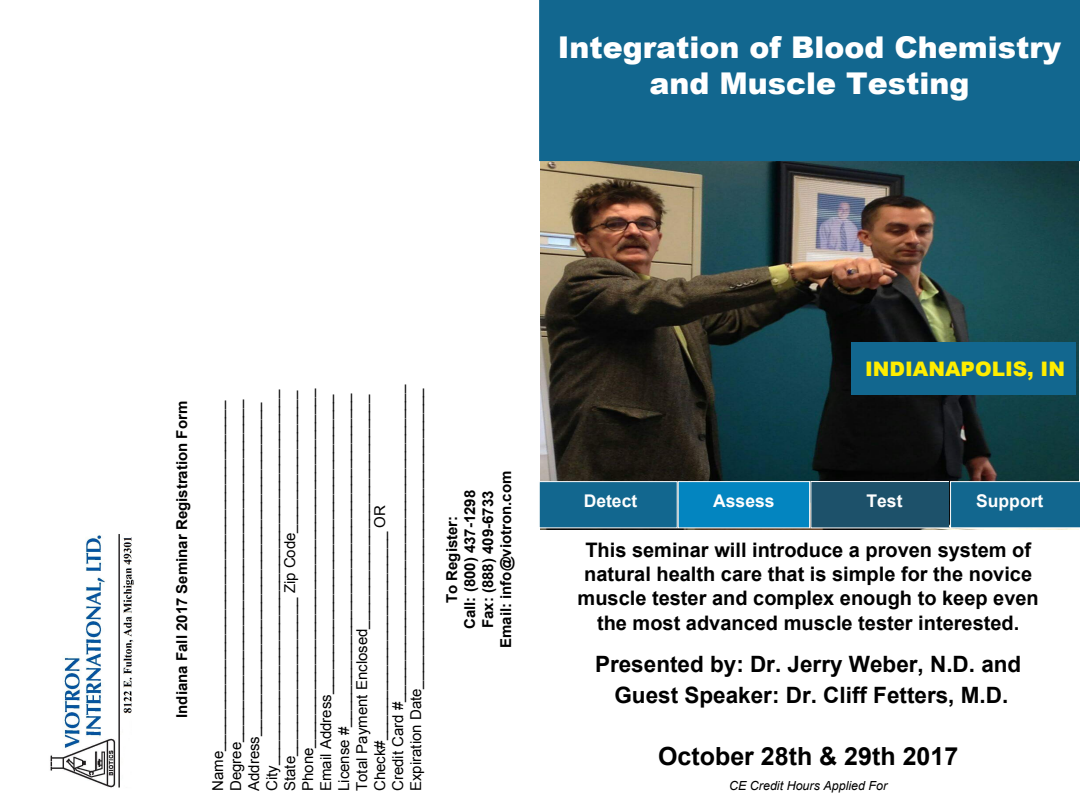
<style>
.page{position:relative;width:1080px;height:810px;background:#fff}
.page>*{position:absolute;margin:0;border:0;box-sizing:border-box;transform-origin:0 0}
.t1{font:900 30px/36px "Arial";color:#fff;text-align:center}
.t2{font:700 25px "Arial";color:#000}
.t3{font:700 22.5px/30.6px "Arial";color:#000;text-align:center}
.t4{font:700 20px/24.4px "Arial";color:#000;text-align:center}
.t5{font:900 20px "Arial";color:#ffed00}
.t6{font:700 17.5px "Arial";color:#fefefe}
.t7{font:15px/18px "Arial";color:#000}
.t8{font:700 15px/18px "Arial";color:#000;text-align:center}
.t9{font:italic 12.5px "Arial";color:#000}
</style>
<div class="page">
<img style="left:540px;top:161px;width:539px;height:368px">
<div style="left:539px;top:0;width:541px;height:161px;background:#12678f"></div>
<div style="left:678px;top:481px;width:132px;height:47px;background:#0385c0;border:1px solid #fefefe"></div>
<div style="left:539px;top:481px;width:139px;height:47px;background:#12678f;border:1px solid #fefefe"></div>
<svg style="left:811px;top:481px;width:269px;height:47px;background:#206180"></svg>
<div style="left:852px;top:342px;width:224px;height:53px;background:#12678f"></div>
<img style="left:50px;top:534px;width:84px;height:254px">
<h1 class="t1" style="left:558px;top:28px;width:505px">Integration of Blood Chemistry and Muscle Testing</h1>
<p class="t8" style="left:173px;top:718px;width:318px;rotate:-90deg">Indiana Fall 2017 Seminar Registration Form</p>
<p class="t7" style="left:209px;top:791px;width:408px;rotate:-90deg">Name__________________________________________ Degree_________________________________________ Address________________________________________ City_____________________________________________ State___________________ Zip Code_________________ Phone___________________________________________ Email Address____________________________________ License #________________________________________ Total Payment Enclosed____________________________ Check#_________________________ OR<br>Credit Card #______________________________________ Expiration Date____________________________________</p>
<p class="t8" style="left:443px;top:648px;width:179px;rotate:-90deg">To Register:<br>Call: (800) 437-1298<br>Fax: (888) 409-6733<br>Email: info@viotron.com</p>
<h3 class="t5" style="left:865px;top:354px;width:201px">INDIANAPOLIS, IN</h3>
<p class="t6" style="left:584px;top:489px;width:55px">Detect</p>
<p class="t6" style="left:713px;top:489px;width:63px">Assess</p>
<p class="t6" style="left:867px;top:489px;width:37px">Test</p>
<p class="t6" style="left:976px;top:489px;width:69px">Support</p>
<h3 class="t4" style="left:578px;top:539px;width:463px">This seminar will introduce a proven system of natural health care that is simple for the novice muscle tester and complex enough to keep even the most advanced muscle tester interested.</h3>
<h3 class="t3" style="left:595px;top:651px;width:428px">Presented by: Dr. Jerry Weber, N.D. and<br>Guest Speaker: Dr. Cliff Fetters, M.D.</h3>
<h2 class="t2" style="left:658px;top:739px;width:302px">October 28th &amp; 29th 2017</h2>
<p class="t9" style="left:729px;top:777px;width:160px">CE Credit Hours Applied For</p>
</div>
